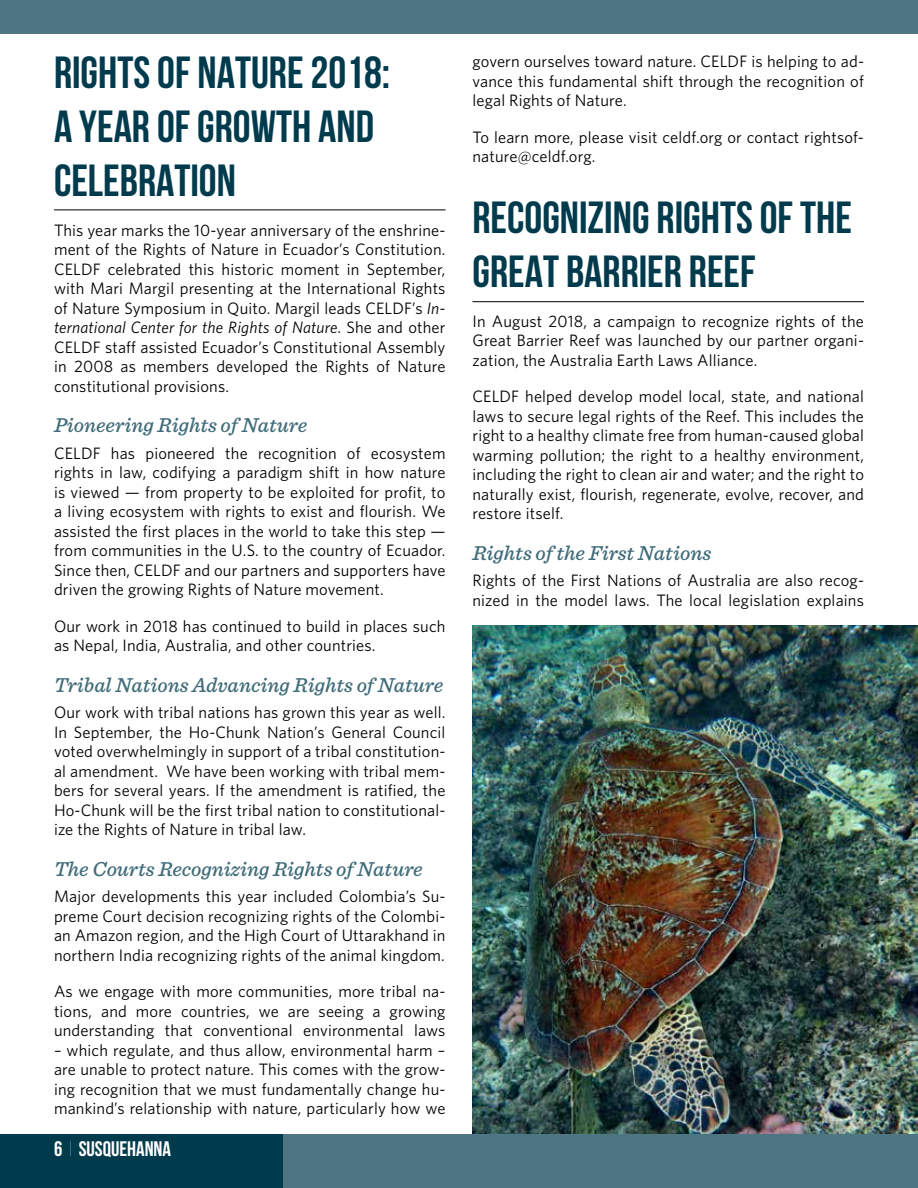
<style>
.page{position:relative;width:918px;height:1188px;background:#fff}
.page>*{position:absolute;margin:0;border:0;box-sizing:border-box;transform-origin:0 0}
.t1{font:700 45px/54px "Bebas Neue";color:#003b4d}
.t2{font:italic 500 21px "Sentinel";color:#406c79}
.t3{font:700 21px "Bebas Neue";color:#fff}
.t4{font:16.5px/19.5px "Whitney";letter-spacing:.01em;color:#000;text-align:justify}
.s1{font-style:italic}
.s2{font-weight:100}
</style>
<div class="page">
<div style="left:0;top:1134px;width:918px;height:54px;background:#4d7682"></div>
<div style="left:0;top:1134px;width:284px;height:54px;background:#003b4d"></div>
<div style="left:0;top:0;width:918px;height:34px;background:#4d7682"></div>
<img style="left:472px;top:625px;width:446px;height:509px">
<hr style="left:54px;top:210px;width:392px;height:1px;background:#000">
<hr style="left:472px;top:301px;width:392px;height:1px;background:#000">
<h1 class="t1" style="left:54px;top:45px;width:338px">RIGHTS OF NATURE 2018:<br>A YEAR OF GROWTH AND<br>CELEBRATION</h1>
<p class="t4" style="left:54px;top:220px;width:393px">This year marks the 10-year anniversary of the enshrine&shy;ment of the Rights of Nature in Ecuador’s Constitution.<br>CELDF celebrated this historic moment in September, with Mari Margil presenting at the International Rights of Nature Symposium in Quito. Margil leads CELDF’s <span class="s1">In&shy;ternational Center for the Rights of Nature</span>. She and other CELDF staff assisted Ecuador’s Constitutional Assembly in 2008 as members developed the Rights of Nature constitutional provisions.</p>
<p class="t2" style="left:54px;top:409px;width:255px">Pioneering Rights of Nature</p>
<p class="t4" style="left:54px;top:443px;width:393px">CELDF has pioneered the recognition of ecosystem rights in law, codifying a paradigm shift in how nature is viewed — from property to be exploited for profit, to a living ecosystem with rights to exist and flourish. We assisted the first places in the world to take this step — from communities in the U.S. to the country of Ecuador.<br>Since then, CELDF and our partners and supporters have driven the growing Rights of Nature movement.</p>
<p class="t4" style="left:54px;top:616px;width:393px">Our work in 2018 has continued to build in places such as Nepal, India, Australia, and other countries.</p>
<p class="t2" style="left:54px;top:669px;width:391px">Tribal Nations Advancing Rights of Nature</p>
<p class="t4" style="left:54px;top:702px;width:393px">Our work with tribal nations has grown this year as well.<br>In September, the Ho-Chunk Nation’s General Council voted overwhelmingly in support of a tribal constitution&shy;al amendment. We have been working with tribal mem&shy;bers for several years. If the amendment is ratified, the Ho-Chunk will be the first tribal nation to constitutional&shy;ize the Rights of Nature in tribal law.</p>
<p class="t2" style="left:54px;top:853px;width:370px">The Courts Recognizing Rights of Nature</p>
<p class="t4" style="left:54px;top:886px;width:393px">Major developments this year included Colombia’s Su&shy;preme Court decision recognizing rights of the Colombi&shy;an Amazon region, and the High Court of Uttarakhand in northern India recognizing rights of the animal kingdom.</p>
<p class="t4" style="left:54px;top:981px;width:393px">As we engage with more communities, more tribal na&shy;tions, and more countries, we are seeing a growing understanding that conventional environmental laws</p>
<p class="t4" style="left:54px;top:1040px;width:393px">– which regulate, and thus allow, environmental harm – are unable to protect nature. This comes with the grow&shy;ing recognition that we must fundamentally change hu&shy;mankind’s relationship with nature, particularly how we</p>
<p class="t3" style="left:54px;top:1137px;width:119px">6 <span class="s2">|</span> SUSQUEHANNA</p>
<p class="t4" style="left:473px;top:51px;width:393px">govern ourselves toward nature. CELDF is helping to ad&shy;vance this fundamental shift through the recognition of legal Rights of Nature.</p>
<p class="t4" style="left:473px;top:127px;width:393px">To learn more, please visit celdf.org or contact rightsof&shy;nature@celdf.org.</p>
<h1 class="t1" style="left:472px;top:190px;width:381px">RECOGNIZING RIGHTS OF THE<br>GREAT BARRIER REEF</h1>
<p class="t4" style="left:472px;top:311px;width:393px">In August 2018, a campaign to recognize rights of the Great Barrier Reef was launched by our partner organi&shy;zation, the Australia Earth Laws Alliance.</p>
<p class="t4" style="left:472px;top:386px;width:393px">CELDF helped develop model local, state, and national laws to secure legal rights of the Reef. This includes the right to a healthy climate free from human-caused global warming pollution; the right to a healthy environment, including the right to clean air and water; and the right to naturally exist, flourish, regenerate, evolve, recover, and restore itself.</p>
<p class="t2" style="left:472px;top:537px;width:240px">Rights of the First Nations</p>
<p class="t4" style="left:472px;top:570px;width:393px">Rights of the First Nations of Australia are also recog&shy;nized in the model laws. The local legislation explains</p>
</div>
